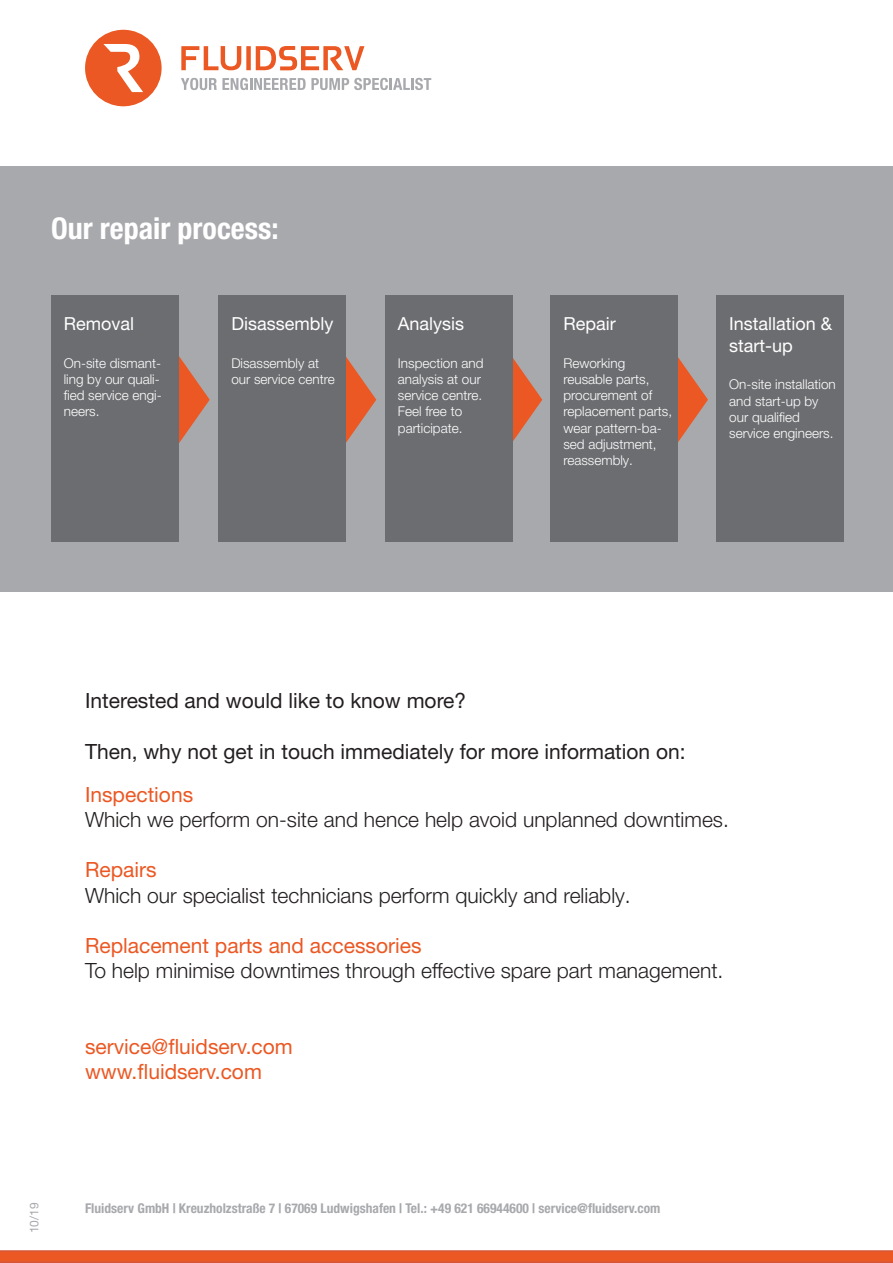
<style>
.page{position:relative;width:893px;height:1263px;background:#fff}
.page>*{position:absolute;margin:0;border:0;box-sizing:border-box;transform-origin:0 0}
.t1{font:700 condensed 30px "Helvetica Neue LT Pro";color:#fff}
.t2{font:300 21px "Helvetica Neue LT Pro";color:#231f20}
.t3{font:21px "Helvetica Neue LT Pro";color:#231f20}
.t4{font:21px/25.2px "Helvetica Neue LT Pro";color:#eb5823}
.t5{font:18px/21.6px "Helvetica Neue LT Pro";color:#fff}
.t6{font:300 13.5px/16.2px "Helvetica Neue LT Pro";color:#fff}
.t7{font:700 condensed 13.5px "Helvetica Neue LT Pro";color:#a8a9ad}
.t8{font:12px "Helvetica Neue LT Pro";color:#a8a9ad}
</style>
<div class="page">
<div style="left:85px;top:30px;width:77px;height:76px;background:#eb5823;border-radius:50%"></div>
<svg style="left:103px;top:44px;width:40px;height:48px"></svg>
<svg style="left:181px;top:78px;width:250px;height:12px"></svg>
<div style="left:246px;top:46px;width:5px;height:24px;background:#eb5823"></div>
<svg style="left:181px;top:46px;width:60px;height:24px"></svg>
<svg style="left:256px;top:46px;width:108px;height:24px"></svg>
<svg style="left:0;top:1250px;width:893px;height:13px"></svg>
<div style="left:0;top:166px;width:893px;height:426px;background:#a8a9ad"></div>
<svg style="left:179px;top:356px;width:31px;height:87px"></svg>
<div style="left:716px;top:296px;width:128px;height:246px;background:#6c6d70"></div>
<div style="left:51px;top:296px;width:128px;height:246px;background:#6c6d70"></div>
<svg style="left:346px;top:357px;width:30px;height:86px"></svg>
<div style="left:219px;top:296px;width:127px;height:246px;background:#6c6d70"></div>
<svg style="left:513px;top:358px;width:29px;height:83px"></svg>
<div style="left:385px;top:296px;width:128px;height:246px;background:#6c6d70"></div>
<svg style="left:678px;top:357px;width:30px;height:85px"></svg>
<div style="left:551px;top:296px;width:127px;height:246px;background:#6c6d70"></div>
<h1 class="t1" style="left:51px;top:210px;width:229px">Our repair process:</h1>
<h3 class="t5" style="left:64px;top:312px;width:72px">Removal</h3>
<p class="t6" style="left:64px;top:355px;width:100px">On-site dismant&shy;ling by our quali&shy;fied service engi&shy;neers.</p>
<h3 class="t5" style="left:231px;top:312px;width:104px">Disassembly</h3>
<p class="t6" style="left:231px;top:355px;width:105px">Disassembly at our service centre</p>
<h3 class="t5" style="left:398px;top:312px;width:68px">Analysis</h3>
<p class="t6" style="left:398px;top:355px;width:87px">Inspection and analysis at our service centre.<br>Feel free to participate.</p>
<h3 class="t5" style="left:563px;top:312px;width:54px">Repair</h3>
<p class="t6" style="left:563px;top:355px;width:110px">Reworking reusable parts, procurement of replacement parts, wear pattern-ba&shy;sed adjustment, reassembly.</p>
<h3 class="t5" style="left:729px;top:312px;width:105px">Installation &amp; start-up</h3>
<p class="t6" style="left:729px;top:376px;width:108px">On-site installation and start-up by our qualified service engineers.</p>
<h2 class="t3" style="left:85px;top:688px;width:383px">Interested and would like to know more?</h2>
<h2 class="t3" style="left:85px;top:738px;width:602px">Then, why not get in touch immediately for more information on:</h2>
<h2 class="t4" style="left:85px;top:781px;width:110px">Inspections</h2>
<h2 class="t2" style="left:85px;top:807px;width:645px">Which we perform on-site and hence help avoid unplanned downtimes.</h2>
<h2 class="t4" style="left:85px;top:857px;width:73px">Repairs</h2>
<h2 class="t2" style="left:85px;top:882px;width:547px">Which our specialist technicians perform quickly and reliably.</h2>
<h2 class="t4" style="left:85px;top:932px;width:338px">Replacement parts and accessories</h2>
<h2 class="t2" style="left:85px;top:958px;width:640px">To help minimise downtimes through effective spare part management.</h2>
<h2 class="t4" style="left:85px;top:1033px;width:209px">service@fluidserv.com www.fluidserv.com</h2>
<p class="t8" style="left:27px;top:1233px;width:32px;rotate:-90deg">10/19</p>
<p class="t7" style="left:85px;top:1200px;width:577px">Fluidserv GmbH | Kreuzholzstraße 7 | 67069 Ludwigshafen | Tel.: +49 621 66944600 | service@fluidserv.com</p>
</div>
